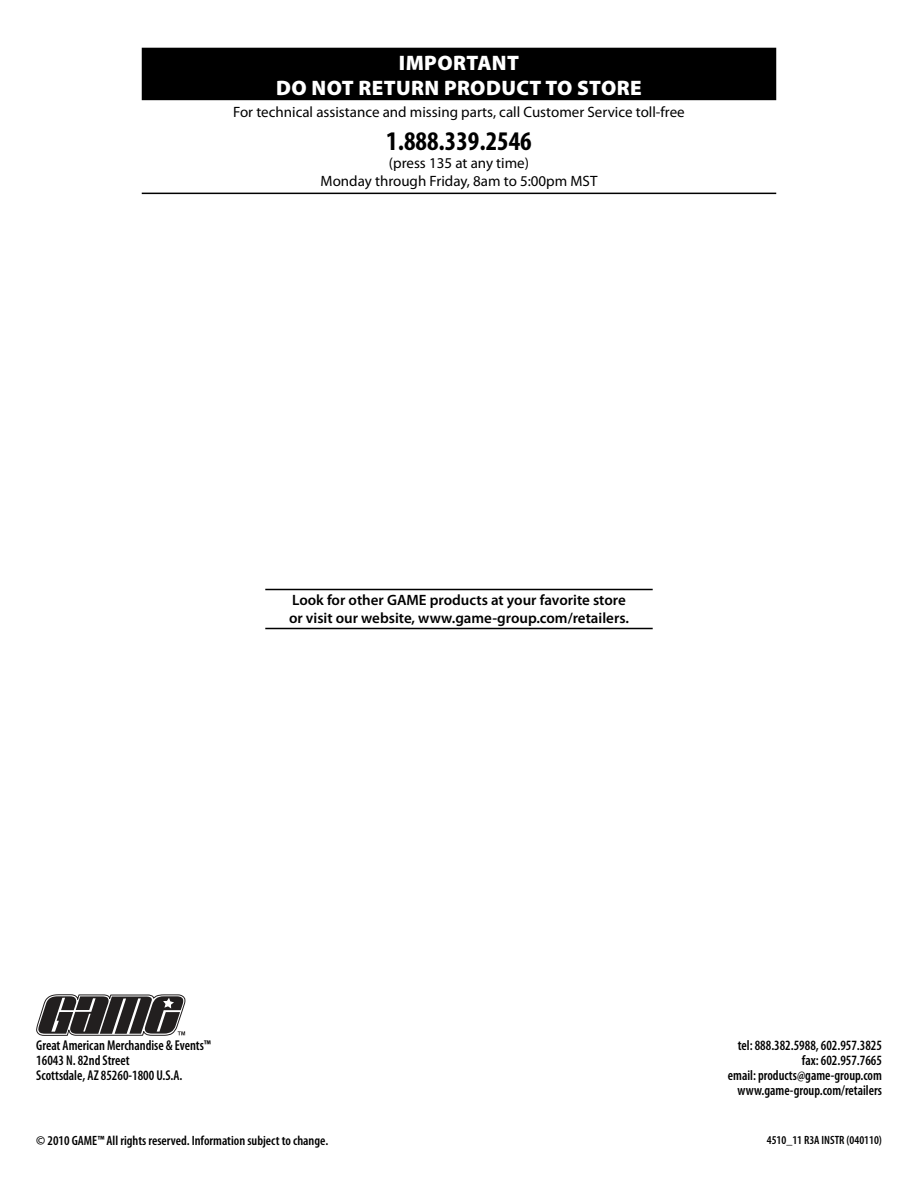
<style>
.page{position:relative;width:918px;height:1188px;background:#fff}
.page>*{position:absolute;margin:0;border:0;box-sizing:border-box;transform-origin:0 0}
.t1{font:700 condensed 27px "Myriad Pro";color:#000}
.t2{font:900 21px/25.2px "Myriad Pro";letter-spacing:.02em;color:#fff}
.t3{font:15px/18px "Myriad Pro";color:#000;text-align:center}
.t4{font:600 15px/18px "Myriad Pro";color:#000}
.t5{font:600 condensed 14.25px/15px "Myriad Pro";color:#000;scale:.95 1}
.t6{font:600 condensed 13.5px "Myriad Pro";color:#000}
.t7{font:600 condensed 12px "Myriad Pro";color:#000}
</style>
<div class="page">
<svg style="left:36px;top:994px;width:149px;height:42px;background:#5a5858"></svg>
<hr style="left:265px;top:589px;width:388px;height:1px;background:#000">
<hr style="left:265px;top:628px;width:388px;height:1px;background:#000">
<div style="left:142px;top:48px;width:634px;height:52px;background:#000"></div>
<hr style="left:142px;top:193px;width:634px;height:1px;background:#000">
<h2 class="t2" style="left:276px;top:49px;width:205px;text-indent:123px">IM PORTANT<br>DO NOT RETURN PROD</h2>
<h2 class="t2" style="left:501px;top:74px;width:142px">UCT TO STORE</h2>
<p class="t3" style="left:233px;top:103px;width:453px">For technical assistance and missing parts, call Customer Service toll-free</p>
<h1 class="t1" style="left:386px;top:124px;width:147px">1.888.339.2546</h1>
<p class="t3" style="left:321px;top:154px;width:278px">(press 135 at any time)<br>Monday through Friday, 8am to 5:00pm MST</p>
<p class="t4" style="left:289px;top:591px;width:341px">Look for other GAME products at your favorite store or visit our website, www.game-group.com/retailers.</p>
<p class="t5" style="left:36px;top:1038px;width:185px">Great American Merchandise &amp; Events™<br>16043 N. 82nd Street<br>Scottsdale, AZ 85260-1800 U.S.A.</p>
<p class="t5" style="left:728px;top:1038px;width:164px;text-align:right">tel: 888.382.5988, 602.957.3825 fax: 602.957.7665<br>email: products@game-group.com www.game-group.com/retailers</p>
<p class="t6" style="left:36px;top:1132px;width:293px">© 2010 GAME™ All rights reserved. Information subject to change.</p>
<p class="t7" style="left:767px;top:1132px;width:117px">4510_11 R3A INSTR (040110)</p>
</div>
